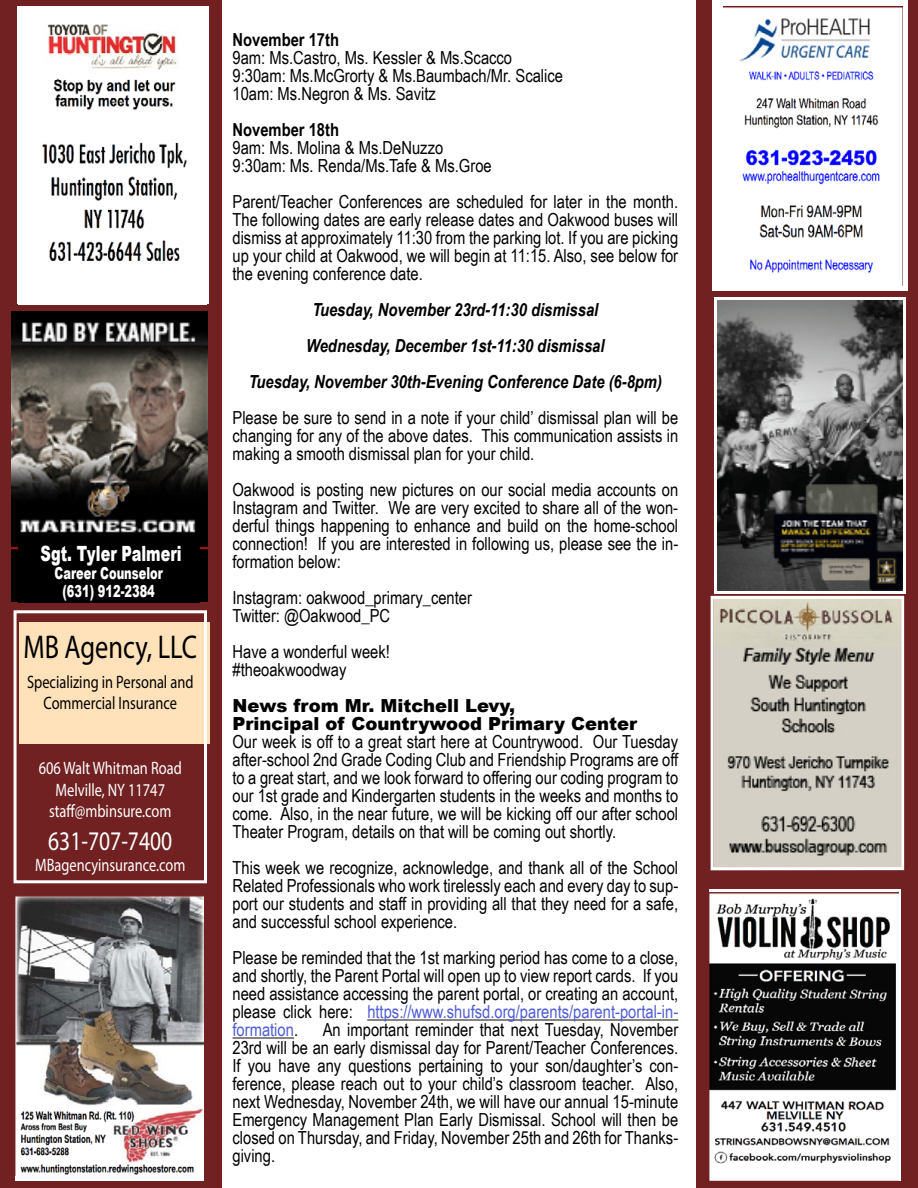
<style>
.page{position:relative;width:918px;height:1188px;background:#712121}
.page>*{position:absolute;margin:0;border:0;box-sizing:border-box;transform-origin:0 0}
.t1{font:33px "Myriad Pro";color:#000;scale:.8 1}
.t2{font:27px "Myriad Pro";color:#fff;scale:.8 1}
.t3{font:900 21px "Arial";color:#fff;scale:.69 1}
.t4{font:18px/18px "Arial Narrow";color:#000;text-align:justify}
.t5{font:italic 700 18px/36px "Arial Narrow";color:#000;text-align:center}
.t6{font:18px/21.6px "Myriad Pro";color:#fff;text-align:center;scale:.8 1}
.t7{font:900 18px/18px "Arial";color:#000}
.t8{font:18px/21.6px "Myriad Pro";color:#000;text-align:center;scale:.8 1}
.t9{font:700 18px "Arial Narrow";color:#000}
.t10{font:900 16.5px/18px "Arial";color:#fff;text-align:center;scale:.69 1}
.s1{color:#4f5cd6}
</style>
<div class="page">
<div style="left:222px;top:0;width:474px;height:1188px;background:#fff"></div>
<hr style="left:367px;top:1019px;width:311px;height:2px;background:#444">
<hr style="left:232px;top:1037px;width:62px;height:2px;background:#444">
<img style="left:715px;top:600px;width:185px;height:266px">
<div style="left:711px;top:596px;width:193px;height:274px;border:3px solid #fff"></div>
<div style="left:710px;top:889px;width:192px;height:292px;background:#fff"></div>
<img style="left:710px;top:893px;width:188px;height:288px">
<div style="left:20px;top:622px;width:190px;height:122px;background:#ffe2ba"></div>
<div style="left:14px;top:610px;width:193px;height:273px;border:3px solid #fff"></div>
<div style="left:15px;top:896px;width:189px;height:285px;background:#fff"></div>
<img style="left:16px;top:896px;width:187px;height:279px">
<div style="left:17px;top:6px;width:192px;height:298px;background:#fff"></div>
<img style="left:42px;top:24px;width:145px;height:237px">
<img style="left:718px;top:300px;width:184px;height:290px">
<div style="left:714px;top:296px;width:192px;height:298px;border:3px solid #fff"></div>
<div style="left:712px;top:0;width:196px;height:291px;background:#fff"></div>
<img style="left:723px;top:6px;width:179px;height:267px">
<img style="left:12px;top:312px;width:195px;height:289px">
<div style="left:18px;top:543px;width:181px;height:60px;background:#000"></div>
<p class="t3" style="left:41px;top:538px;width:206px">Sgt. Tyler Palmeri</p>
<p class="t10" style="left:55px;top:564px;width:159px">Career Counselor (631) 912-2384</p>
<h1 class="t1" style="left:23px;top:627px;width:218px">MB Agency, LLC</h1>
<p class="t8" style="left:27px;top:670px;width:209px">Specializing in Personal and<br>Commercial Insurance</p>
<p class="t6" style="left:39px;top:757px;width:180px">606 Walt Whitman Road<br>Melville, NY 11747 staff@mbinsure.com</p>
<h2 class="t2" style="left:48px;top:824px;width:157px">631-707-7400</h2>
<p class="t6" style="left:35px;top:854px;width:189px">MBagencyinsurance.com</p>
<p class="t9" style="left:232px;top:26px;width:108px">November 17th</p>
<p class="t4" style="left:232px;top:48px;width:332px;text-align:left">9am: Ms.Castro, Ms. Kessler &amp; Ms.Scacco<br>9:30am: Ms.McGrorty &amp; Ms.Baumbach/Mr. Scalice<br>10am: Ms.Negron &amp; Ms. Savitz</p>
<p class="t9" style="left:232px;top:116px;width:108px">November 18th</p>
<p class="t4" style="left:232px;top:138px;width:261px">9am: Ms. Molina &amp; Ms.DeNuzzo<br>9:30am: Ms. Renda/Ms.Tafe &amp; Ms.Groe</p>
<p class="t4" style="left:232px;top:192px;width:447px">Parent/Teacher Conferences are scheduled for later in the month.<br>The following dates are early release dates and Oakwood buses will dismiss at approximately 11:30 from the parking lot. If you are picking up your child at Oakwood, we will begin at 11:15. Also, see below for the evening conference date.</p>
<p class="t5" style="left:249px;top:291px;width:415px">Tuesday, November 23rd-11:30 dismissal<br>Wednesday, December 1st-11:30 dismissal<br>Tuesday, November 30th-Evening Conference Date (6-8pm)</p>
<p class="t4" style="left:232px;top:408px;width:447px">Please be sure to send in a note if your child’ dismissal plan will be changing for any of the above dates. This communication assists in making a smooth dismissal plan for your child.</p>
<p class="t4" style="left:232px;top:480px;width:447px">Oakwood is posting new pictures on our social media accounts on Instagram and Twitter. We are very excited to share all of the won&shy;derful things happening to enhance and build on the home-school connection! If you are interested in following us, please see the in&shy;formation below:</p>
<p class="t4" style="left:232px;top:588px;width:241px">Instagram: oakwood_primary_center<br>Twitter: @Oakwood_PC</p>
<p class="t4" style="left:232px;top:642px;width:159px">Have a wonderful week! #theoakwoodway</p>
<p class="t7" style="left:232px;top:696px;width:406px">News from Mr. Mitchell Levy,<br>Principal of Countrywood Primary Center</p>
<p class="t4" style="left:232px;top:732px;width:447px">Our week is off to a great start here at Countrywood. Our Tuesday after-school 2nd Grade Coding Club and Friendship Programs are off to a great start, and we look forward to offering our coding program to our 1st grade and Kindergarten students in the weeks and months to come. Also, in the near future, we will be kicking off our after school Theater Program, details on that will be coming out shortly.</p>
<p class="t4" style="left:232px;top:858px;width:447px">This week we recognize, acknowledge, and thank all of the School Related Professionals who work tirelessly each and every day to sup&shy;port our students and staff in providing all that they need for a safe, and successful school experience.</p>
<p class="t4" style="left:232px;top:948px;width:447px">Please be reminded that the 1st marking period has come to a close, and shortly, the Parent Portal will open up to view report cards. If you need assistance accessing the parent portal, or creating an account, please click here: <span class="s1">https://www.shufsd.org/parents/parent-portal-in&shy;formation</span>.</p>
<p class="t4" style="left:232px;top:1020px;width:447px;text-indent:90px">An important reminder that next Tuesday, November 23rd will be an early dismissal day for Parent/Teacher Conferences.<br>If you have any questions pertaining to your son/daughter’s con&shy;ference, please reach out to your child’s classroom teacher. Also, next Wednesday, November 24th, we will have our annual 15-minute Emergency Management Plan Early Dismissal. School will then be closed on Thursday, and Friday, November 25th and 26th for Thanks&shy;giving.</p>
</div>
